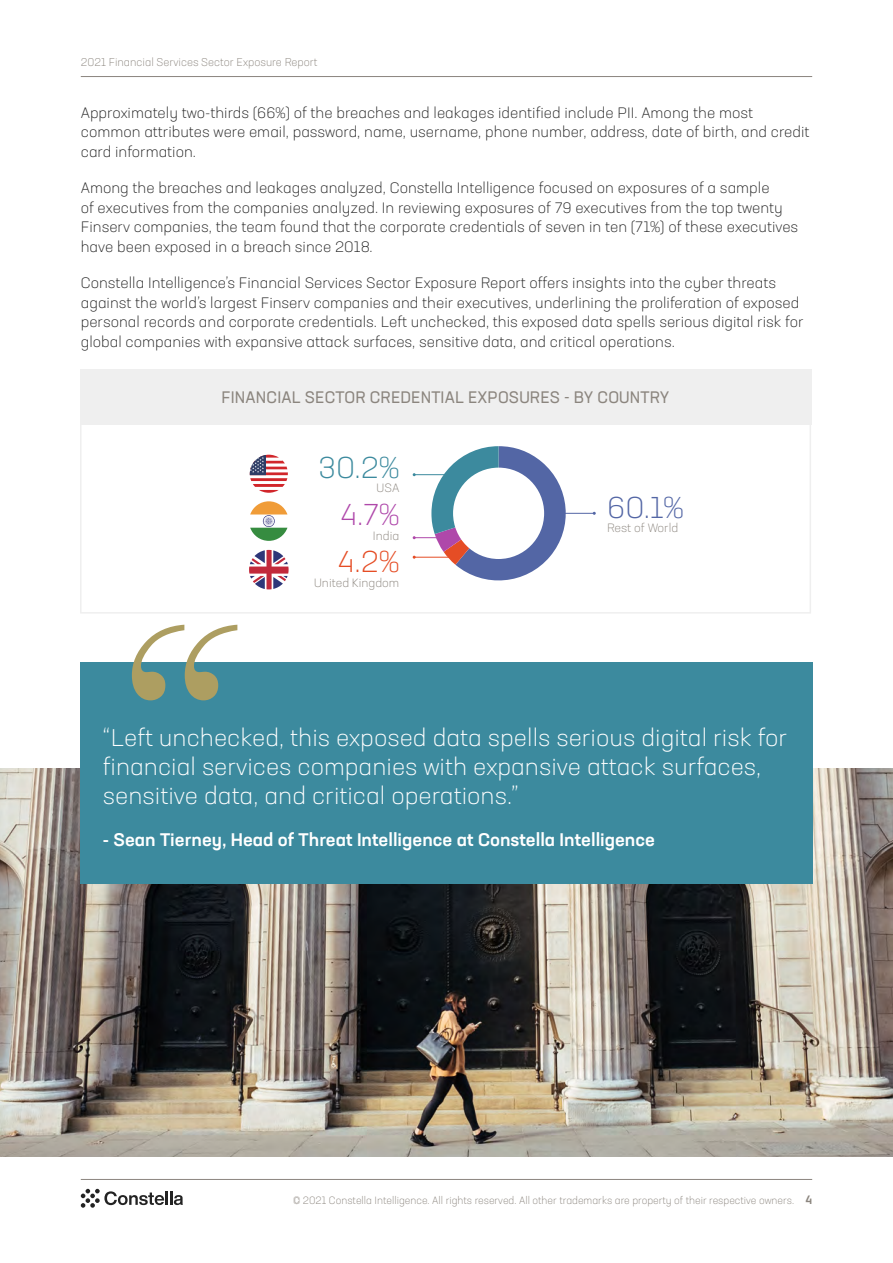
<style>
.page{position:relative;width:893px;height:1263px;background:#fff}
.page>*{position:absolute;margin:0;border:0;box-sizing:border-box;transform-origin:0 0}
.t1{font:300 30px "Neusa Next Pro";color:#3c8a9e}
.t2{font:300 30px "Neusa Next Pro";color:#5366a5}
.t3{font:300 30px "Neusa Next Pro";color:#af48aa}
.t4{font:300 30px "Neusa Next Pro";color:#e54d25}
.t5{font:300 24px/28.8px "Neusa Next Pro";color:#fff}
.t6{font:500 18px "Neusa Next Pro";color:#fff}
.t7{font:16.5px "Neusa Next Pro";letter-spacing:.01em;color:#8b857e}
.t8{font:300 15px/19.5px "Neusa Next Pro";color:#232323}
.t9{font:300 12px "Neusa Next Pro";color:#8b857e}
.t10{font:300 11.25px "Neusa Next Pro";color:#8b857e}
.t11{font:300 10.5px "Neusa Next Pro";color:#8b857e}
.s1{font-weight:500;font-size:12px}
</style>
<div class="page">
<hr style="left:81px;top:76px;width:731px;height:1px;background:#8b857e">
<hr style="left:81px;top:1179px;width:731px;height:1px;background:#8b857e">
<svg style="left:81px;top:1189px;width:102px;height:19px"></svg>
<img style="left:0;top:768px;width:893px;height:389px">
<div style="left:80px;top:662px;width:732px;height:222px;background:#3c8a9e"></div>
<svg style="left:132px;top:625px;width:105px;height:75px"></svg>
<div style="left:80px;top:369px;width:731px;height:56px;background:#efefef"></div>
<svg style="left:250px;top:455px;width:38px;height:38px"></svg>
<hr style="left:561px;top:513px;width:33px;height:1px;background:#5366a5">
<hr style="left:414px;top:474px;width:34px;height:1px;background:#3c8a9e">
<hr style="left:414px;top:537px;width:34px;height:1px;background:#af48aa">
<hr style="left:414px;top:557px;width:40px;height:1px;background:#e54d25">
<svg style="left:431px;top:446px;width:143px;height:135px"></svg>
<div style="left:453px;top:468px;width:91px;height:91px;background:#fff;border-radius:50%"></div>
<svg style="left:250px;top:501px;width:37px;height:40px"></svg>
<svg style="left:249px;top:550px;width:40px;height:39px"></svg>
<p class="t10" style="left:81px;top:55px;width:238px">2021 Financial Services Sector Exposure Report</p>
<p class="t8" style="left:81px;top:103px;width:730px">Approximately two-thirds (66%) of the breaches and leakages identified include PII. Among the most common attributes were email, password, name, username, phone number, address, date of birth, and credit card information.</p>
<p class="t8" style="left:81px;top:178px;width:719px">Among the breaches and leakages analyzed, Constella Intelligence focused on exposures of a sample<br>of executives from the companies analyzed. In reviewing exposures of 79 executives from the top twenty Finserv companies, the team found that the corporate credentials of seven in ten (71%) of these executives have been exposed in a breach since 2018.</p>
<p class="t8" style="left:81px;top:273px;width:724px">Constella Intelligence’s Financial Services Sector Exposure Report offers insights into the cyber threats against the world’s largest Finserv companies and their executives, underlining the proliferation of exposed personal records and corporate credentials. Left unchecked, this exposed data spells serious digital risk for global companies with expansive attack surfaces, sensitive data, and critical operations.</p>
<p class="t7" style="left:222px;top:387px;width:449px">FINANCIAL SECTOR CREDENTIAL EXPOSURES - BY COUNTRY</p>
<h1 class="t1" style="left:318px;top:449px;width:83px">30.2%</h1>
<p class="t9" style="left:377px;top:481px;width:24px">USA</p>
<h1 class="t3" style="left:340px;top:496px;width:60px">4.7%</h1>
<p class="t9" style="left:373px;top:528px;width:28px">India</p>
<h1 class="t4" style="left:338px;top:543px;width:63px">4.2%</h1>
<p class="t9" style="left:314px;top:575px;width:87px">United Kingdom</p>
<h1 class="t2" style="left:607px;top:489px;width:78px">60.1%</h1>
<p class="t9" style="left:607px;top:520px;width:73px">Rest of World</p>
<h2 class="t5" style="left:103px;top:723px;width:686px">“Left unchecked, this exposed data spells serious digital risk for financial services companies with expansive attack surfaces, sensitive data, and critical operations.”</h2>
<p class="t6" style="left:103px;top:828px;width:554px">- Sean Tierney, Head of Threat Intelligence at Constella Intelligence</p>
<p class="t11" style="left:293px;top:1194px;width:521px">© 2021 Constella Intelligence. All rights reserved. All other trademarks are property of their respective owners. <span class="s1">4</span></p>
</div>
